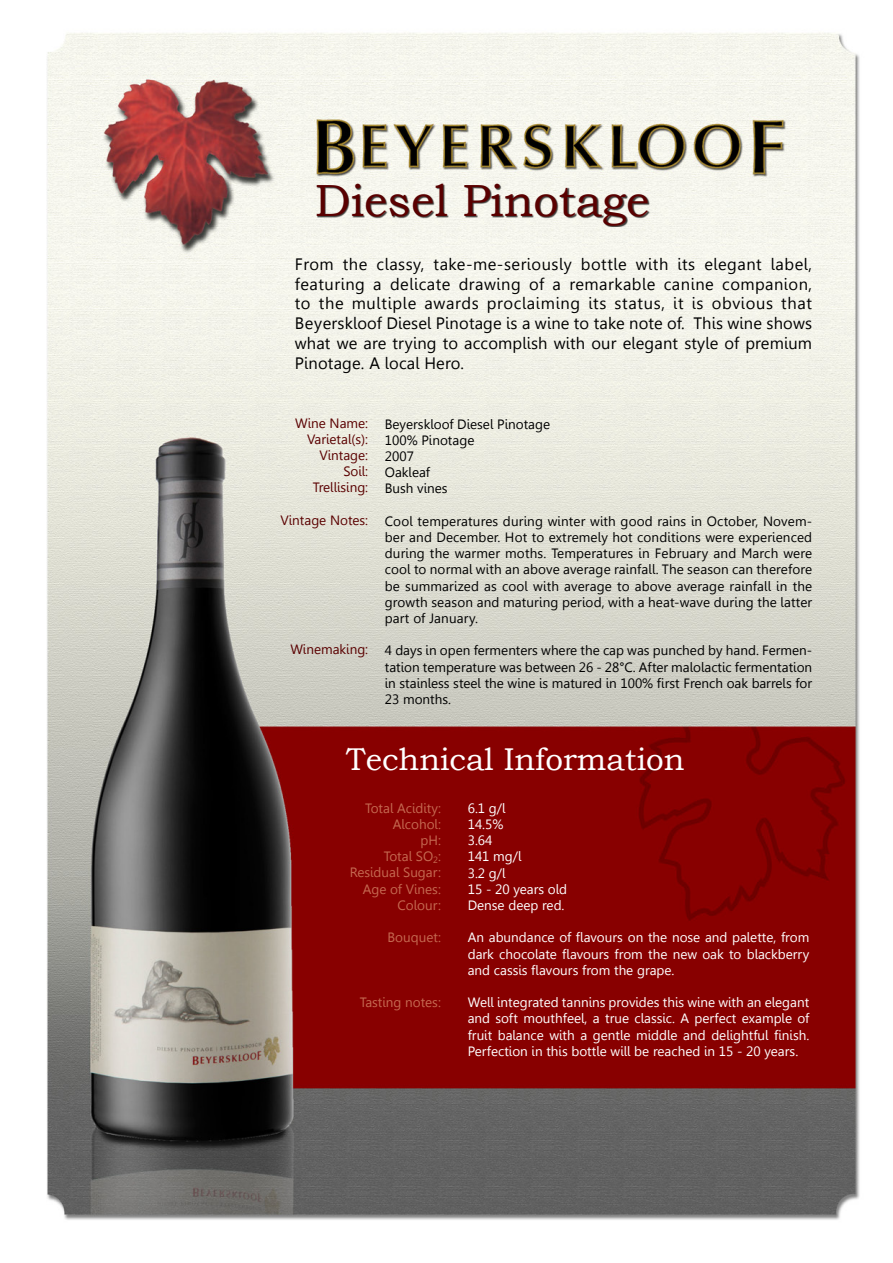
<style>
.page{position:relative;width:893px;height:1263px;background:#fff}
.page>*{position:absolute;margin:0;border:0;box-sizing:border-box;transform-origin:0 0}
.t1{font:45px "Bookman Old Style";color:#5a0000}
.t2{font:31.5px "Bookman Old Style";color:#fff}
.t3{font:16.5px/19.8px "Leelawadee";letter-spacing:.01em;color:#000;text-align:justify}
.t4{font:13.5px/16.2px "Leelawadee";color:#000;text-align:justify}
.t5{font:13.5px/16.2px "Leelawadee";color:#fff;text-align:justify}
.t6{font:13.5px/16.2px "Leelawadee";color:#c56951;text-align:right}
.t7{font:13.5px/16.2px "Leelawadee";color:#5a0000;text-align:right}
</style>
<div class="page">
<img style="left:47px;top:32px;width:813px;height:1188px">
<div style="left:317px;top:184px;width:333px;height:43px;background:#000;opacity:.75"></div>
<h1 class="t1" style="left:315px;top:171px;width:336px">Diesel Pinotage</h1>
<p class="t3" style="left:295px;top:254px;width:519px">From the classy, take-me-seriously bottle with its elegant label, featuring a delicate drawing of a remarkable canine companion, to the multiple awards proclaiming its status, it is obvious that Beyerskloof Diesel Pinotage is a wine to take note of. This wine shows what we are trying to accomplish with our elegant style of premium Pinotage. A local Hero.</p>
<p class="t7" style="left:295px;top:415px;width:75px">Wine Name:<br>Varietal(s):<br>Vintage:<br>Soil:<br>Trellising:</p>
<p class="t7" style="left:280px;top:512px;width:89px">Vintage Notes:</p>
<p class="t7" style="left:290px;top:642px;width:79px">Winemaking:</p>
<p class="t4" style="left:385px;top:416px;width:167px;text-align:left">Beyerskloof Diesel Pinotage<br>100% Pinotage<br>2007<br>Oakleaf<br>Bush vines</p>
<p class="t4" style="left:385px;top:513px;width:429px">Cool temperatures during winter with good rains in October, Novem&shy;ber and December. Hot to extremely hot conditions were experienced during the warmer moths. Temperatures in February and March were cool to normal with an above average rainfall. The season can therefore be summarized as cool with average to above average rainfall in the growth season and maturing period, with a heat-wave during the latter part of January.</p>
<p class="t4" style="left:385px;top:643px;width:429px">4 days in open fermenters where the cap was punched by hand. Fermen&shy;tation temperature was between 26 - 28°C. After malolactic fermentation in stainless steel the wine is matured in 100% first French oak barrels for 23 months.</p>
<h2 class="t2" style="left:346px;top:739px;width:340px">Technical Information</h2>
<p class="t6" style="left:350px;top:800px;width:93px">Total Acidity:<br>Alcohol:<br>pH:<br>Total SO<sub>2</sub>:<br>Residual Sugar:<br>Age of Vines:<br>Colour:</p>
<p class="t6" style="left:387px;top:929px;width:55px">Bouquet:</p>
<p class="t6" style="left:360px;top:994px;width:83px">Tasting notes:</p>
<p class="t5" style="left:468px;top:800px;width:101px;text-align:left">6.1 g/l<br>14.5%<br>3.64<br>141 mg/l<br>3.2 g/l<br>15 - 20 years old<br>Dense deep red.</p>
<p class="t5" style="left:468px;top:929px;width:343px">An abundance of flavours on the nose and palette, from dark chocolate flavours from the new oak to blackberry and cassis flavours from the grape.</p>
<p class="t5" style="left:468px;top:994px;width:343px">Well integrated tannins provides this wine with an elegant and soft mouthfeel, a true classic. A perfect example of fruit balance with a gentle middle and delightful finish.<br>Perfection in this bottle will be reached in 15 - 20 years.</p>
</div>
